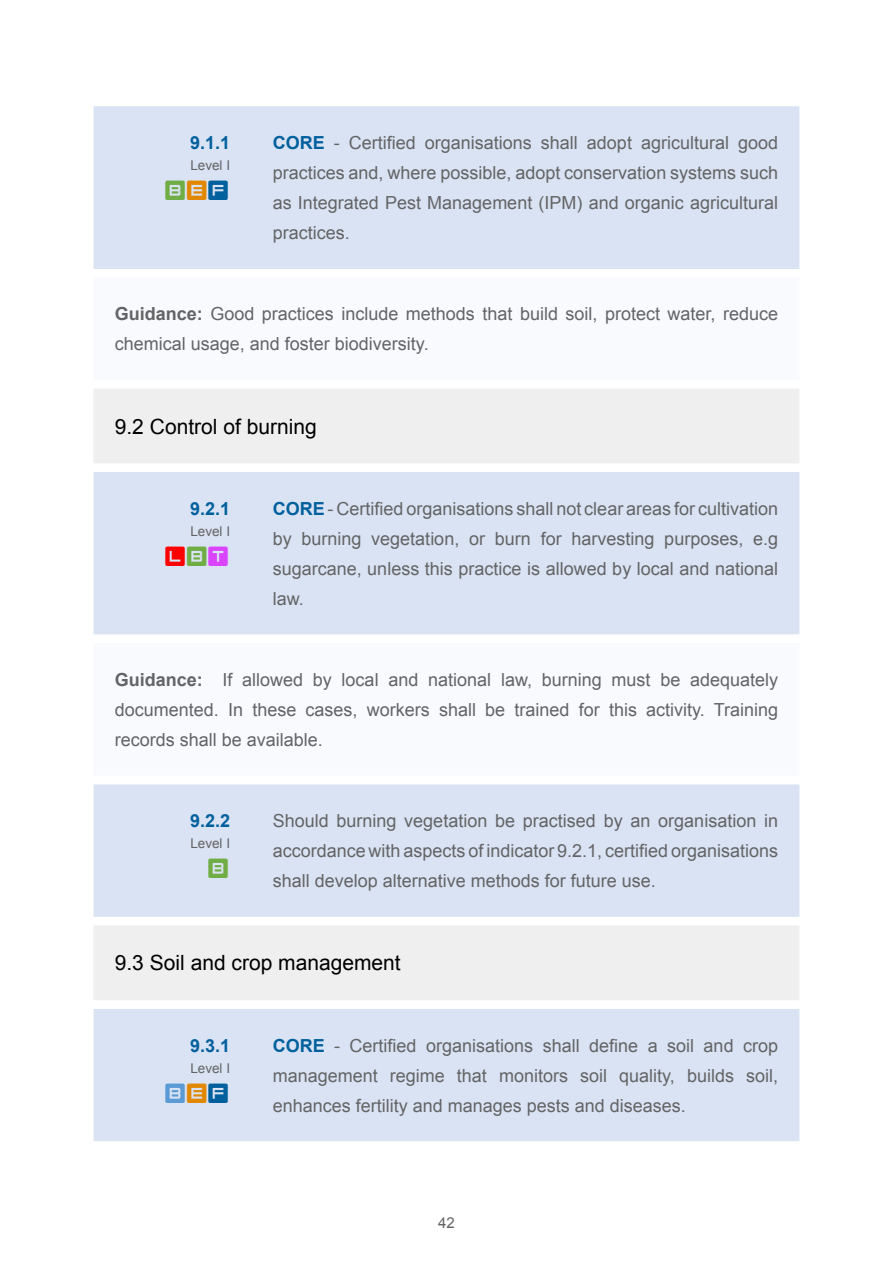
<style>
.page{position:relative;width:893px;height:1263px;background:#fff}
.page>*{position:absolute;margin:0;border:0;box-sizing:border-box;transform-origin:0 0}
.t1{font:34.5px "Curved Square";color:#70ad45}
.t2{font:34.5px "Curved Square";color:#f00}
.t3{font:34.5px "Curved Square";color:#5b9bd5}
.t4{font:21px "Arial";color:#000}
.t5{font:18px/30px "Arial";color:#636466;text-align:justify}
.t6{font:700 18px "Arial";color:#00609d}
.t7{font:15px "Arial";color:#636466}
.t8{font:13.5px "Arial";color:#636466}
.s1{color:#e28800}
.s2{color:#00609d}
.s3{font-weight:700;color:#00609d}
.s4{font-weight:700}
.s5{color:#70ad45}
.s6{color:#da44fd}
</style>
<div class="page">
<div style="left:94px;top:106px;width:705px;height:163px;background:#dae3f3"></div>
<div style="left:94px;top:1009px;width:705px;height:132px;background:#dae3f3"></div>
<svg style="left:94px;top:389px;width:705px;height:611px"></svg>
<p class="t6" style="left:190px;top:130px;width:42px">9.1.1</p>
<p class="t8" style="left:190px;top:156px;width:41px">Level I</p>
<h1 class="t1" style="left:165px;top:168px;width:66px">b<span class="s1">e</span><span class="s2">f</span></h1>
<p class="t5" style="left:273px;top:128px;width:507px"><span class="s3">CORE</span> - Certified organisations shall adopt agricultural good practices and, where possible, adopt conservation systems such as Integrated Pest Management (IPM) and organic agricultural practices.</p>
<p class="t5" style="left:115px;top:299px;width:665px"><span class="s4">Guidance:</span> Good practices include methods that build soil, protect water, reduce chemical usage, and foster biodiversity.</p>
<p class="t4" style="left:115px;top:412px;width:203px">9.2 Control of burning</p>
<p class="t6" style="left:190px;top:496px;width:42px">9.2.1</p>
<p class="t8" style="left:190px;top:522px;width:41px">Level I</p>
<h1 class="t2" style="left:165px;top:534px;width:66px">l<span class="s5">b</span><span class="s6">t</span></h1>
<p class="t5" style="left:273px;top:493px;width:507px"><span class="s3">CORE</span> - Certified organisations shall not clear areas for cultivation by burning vegetation, or burn for harvesting purposes, e.g sugarcane, unless this practice is allowed by local and national law.</p>
<p class="t5" style="left:115px;top:664px;width:665px"><span class="s4">Guidance:</span> If allowed by local and national law, burning must be adequately documented. In these cases, workers shall be trained for this activity. Training records shall be available.</p>
<p class="t6" style="left:190px;top:808px;width:42px">9.2.2</p>
<p class="t8" style="left:190px;top:834px;width:41px">Level I</p>
<h1 class="t1" style="left:209px;top:846px;width:23px">b</h1>
<p class="t5" style="left:273px;top:806px;width:507px">Should burning vegetation be practised by an organisation in accordance with aspects of indicator 9.2.1, certified organisations shall develop alternative methods for future use.</p>
<p class="t4" style="left:115px;top:949px;width:287px">9.3 Soil and crop management</p>
<p class="t6" style="left:190px;top:1032px;width:42px">9.3.1</p>
<p class="t8" style="left:190px;top:1058px;width:41px">Level I</p>
<h1 class="t3" style="left:165px;top:1070px;width:66px">b<span class="s1">e</span><span class="s2">f</span></h1>
<p class="t5" style="left:273px;top:1030px;width:507px"><span class="s3">CORE</span> - Certified organisations shall define a soil and crop management regime that monitors soil quality, builds soil, enhances fertility and manages pests and diseases.</p>
<p class="t7" style="left:438px;top:1212px;width:18px">42</p>
</div>
